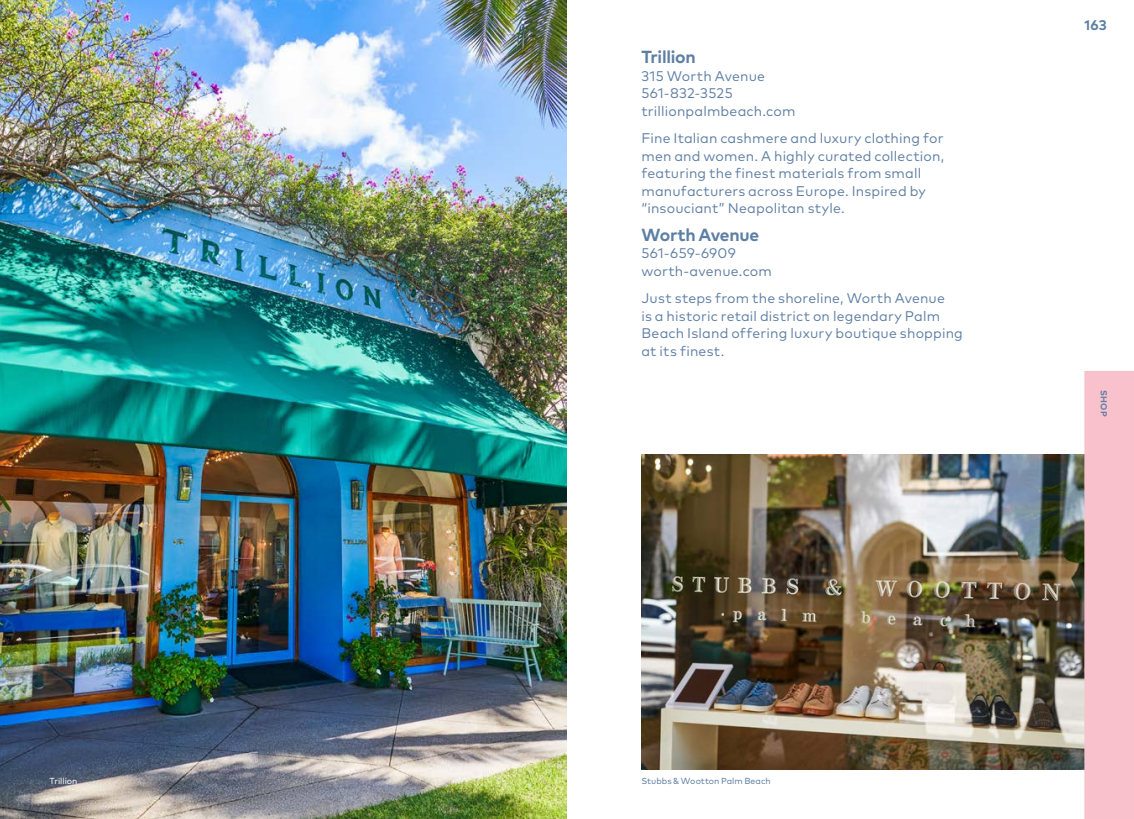
<style>
.page{position:relative;width:1134px;height:819px;background:#fff}
.page>*{position:absolute;margin:0;border:0;box-sizing:border-box;transform-origin:0 0}
.Titles_POI_s{font:700 17.5px "Mark Pro";letter-spacing:-.015em;color:#5e7fa4}
.Titles_POI_s-2{font:14px/17.5px "Mark Pro";letter-spacing:.015em;color:#5e7fa4}
.t1{font:700 14px "Mark Pro";color:#5e7fa4}
.Titles_POI_s-3{font:8.75px "Mark Pro";color:#5e7fa4}
.Titles_POI_s-4{font:8.75px "Mark Pro";color:#fff}
.t2{font:700 8.75px "Mark Pro";color:#5e7fa4}
</style>
<div class="page">
<img style="left:0;top:0;width:567px;height:819px">
<img style="left:641px;top:455px;width:443px;height:314px">
<div style="left:1084px;top:371px;width:50px;height:448px;background:#f9c1cb"></div>
<p class="Titles_POI_s-4" style="left:50px;top:775px;width:29px">Trillion</p>
<p class="Titles_POI_s" style="left:641px;top:44px;width:56px">Trillion</p>
<p class="Titles_POI_s-2" style="left:641px;top:66px;width:156px">315 Worth Avenue<br>561-832-3525 trillionpalmbeach.com</p>
<p class="Titles_POI_s-2" style="left:641px;top:129px;width:304px">Fine Italian cashmere and luxury clothing for men and women. A highly curated collection, featuring the finest materials from small manufacturers across Europe. Inspired by “insouciant” Neapolitan style.</p>
<p class="Titles_POI_s" style="left:641px;top:221px;width:119px">Worth Avenue</p>
<p class="Titles_POI_s-2" style="left:641px;top:243px;width:132px">561-659-6909 worth-avenue.com</p>
<p class="Titles_POI_s-2" style="left:641px;top:288px;width:323px">Just steps from the shoreline, Worth Avenue<br>is a historic retail district on legendary Palm Beach Island offering luxury boutique shopping at its finest.</p>
<p class="t1" style="left:1084px;top:15px;width:24px">163</p>
<p class="t2" style="left:1110px;top:390px;width:28px;rotate:90deg">SHOP</p>
<p class="Titles_POI_s-3" style="left:641px;top:774px;width:131px">Stubbs &amp; Wootton Palm Beach</p>
</div>
